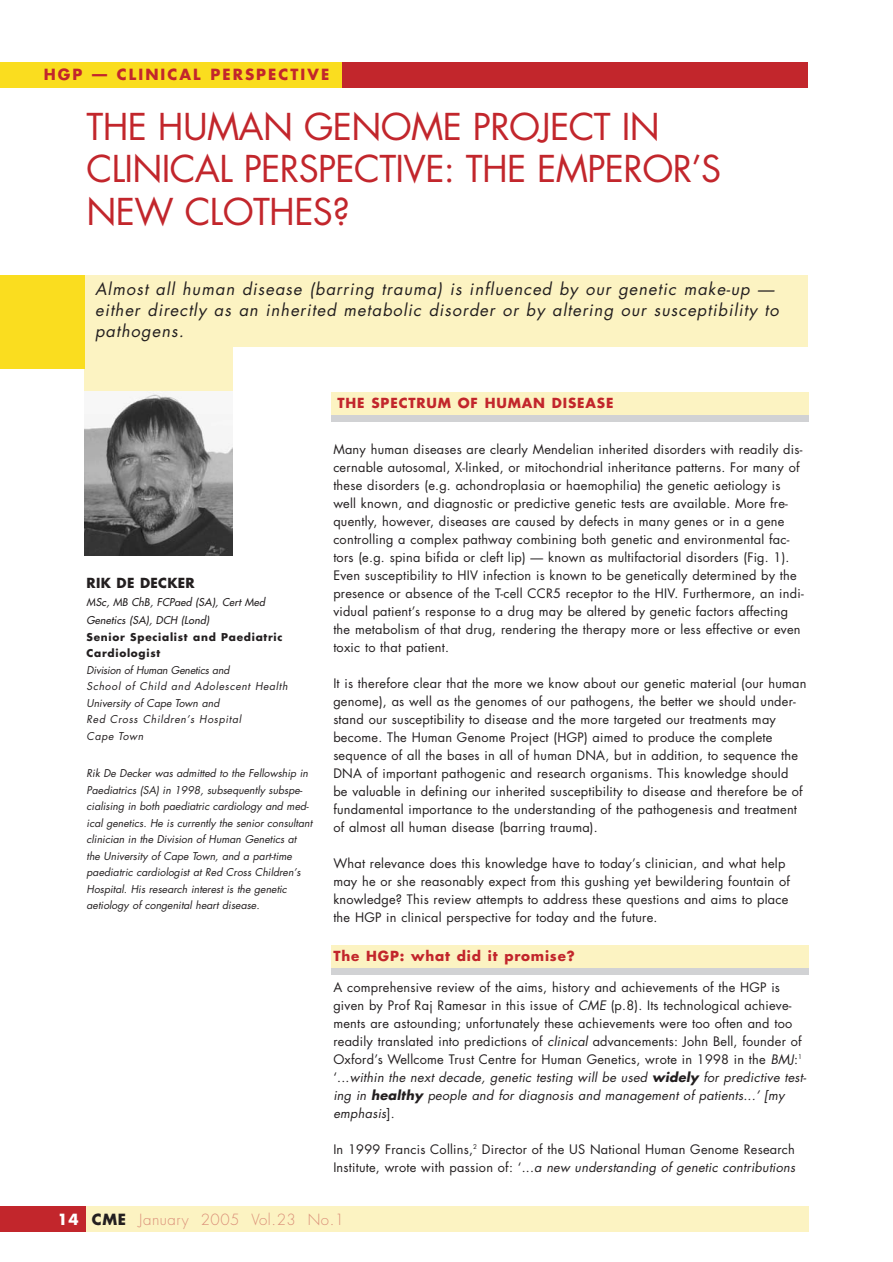
<style>
.page{position:relative;width:893px;height:1262px;background:#fff}
.page>*{position:absolute;margin:0;border:0;box-sizing:border-box;transform-origin:0 0}
.t1{font:36px/42px "Futura";letter-spacing:-.02em;color:#c2262c}
.t2{font:italic 16.5px/21px "Futura";letter-spacing:.06em;color:#231f20}
.t3{font:300 15px "Futura";letter-spacing:.035em;color:#db9079}
.t4{font:700 15px "Futura";letter-spacing:.135em;color:#c2262c}
.t5{font:700 13.5px "Futura";letter-spacing:.06em;color:#c2262c}
.t6{font:700 13.5px "Futura";letter-spacing:.02em;color:#231f20}
.t7{font:12.75px/18px "Futura";letter-spacing:.02em;color:#231f20}
.t8{font:italic 10.5px/16.5px "Futura";color:#231f20}
.t9{font:italic 10.5px/16.5px "Futura";letter-spacing:.06em;color:#231f20}
.t10{font:italic 10.5px/18px "Futura";letter-spacing:.015em;color:#231f20}
.t11{font:700 10.5px/16.5px "Futura";letter-spacing:.07em;color:#231f20}
.s1{font-style:italic}
.s2{font-weight:700;font-style:italic}
.s3{font-weight:700;color:#fff}
.s4{font-weight:700;color:#231f20}
</style>
<div class="page">
<div style="left:331px;top:392px;width:477px;height:24px;background:#fcf3c2"></div>
<div style="left:331px;top:416px;width:477px;height:6px;background:#d1d2d4"></div>
<div style="left:331px;top:945px;width:477px;height:23px;background:#fcf3c2"></div>
<div style="left:331px;top:968px;width:477px;height:6px;background:#d1d2d4"></div>
<div style="left:84px;top:347px;width:149px;height:45px;background:#fcf3c2"></div>
<div style="left:85px;top:275px;width:722px;height:71px;background:#fcf3c2"></div>
<div style="left:0;top:275px;width:84px;height:94px;background:#fadd1f"></div>
<img style="left:84px;top:392px;width:149px;height:164px">
<div style="left:173px;top:62px;width:635px;height:25px;background:#c2262c"></div>
<div style="left:0;top:62px;width:341px;height:25px;background:#fadd1f"></div>
<div style="left:0;top:1206px;width:808px;height:26px;background:#fcf3c2"></div>
<div style="left:0;top:1206px;width:85px;height:26px;background:#c2262c"></div>
<p class="t4" style="left:44px;top:68px;width:287px">HGP — CLINICAL PERSPECTIVE</p>
<h1 class="t1" style="left:87px;top:109px;width:636px">THE HUMAN GENOME PROJECT IN<br>CLINICAL PERSPECTIVE: THE EMPEROR’S<br>NEW CLOTHES?</h1>
<p class="t2" style="left:95px;top:279px;width:685px">Almost all human disease (barring trauma) is influenced by our genetic make-up — either directly as an inherited metabolic disorder or by altering our susceptibility to pathogens.</p>
<p class="t6" style="left:87px;top:577px;width:110px">RIK DE DECKER</p>
<p class="t10" style="left:87px;top:594px;width:180px">MSc, MB ChB, FCPaed (SA), Cert Med<br>Genetics (SA), DCH (Lond)</p>
<p class="t11" style="left:87px;top:629px;width:197px">Senior Specialist and Paediatric<br>Cardiologist</p>
<p class="t9" style="left:87px;top:662px;width:203px">Division of Human Genetics and<br>School of Child and Adolescent Health<br>University of Cape Town and<br>Red Cross Children’s Hospital<br>Cape Town</p>
<p class="t8" style="left:87px;top:766px;width:227px">Rik De Decker was admitted to the Fellowship in Paediatrics (SA) in 1998, subsequently subspe&shy;cialising in both paediatric cardiology and med&shy;ical genetics. He is currently the senior consultant clinician in the Division of Human Genetics at the University of Cape Town, and a part-time paediatric cardiologist at Red Cross Children’s Hospital. His research interest is the genetic aetiology of congenital heart disease.</p>
<p class="t5" style="left:337px;top:397px;width:277px">THE SPECTRUM OF HUMAN DISEASE</p>
<p class="t7" style="left:333px;top:441px;width:472px">Many human diseases are clearly Mendelian inherited disorders with readily dis&shy;cernable autosomal, X-linked, or mitochondrial inheritance patterns. For many of these disorders (e.g. achondroplasia or haemophilia) the genetic aetiology is well known, and diagnostic or predictive genetic tests are available. More fre&shy;quently, however, diseases are caused by defects in many genes or in a gene controlling a complex pathway combining both genetic and environmental fac&shy;tors (e.g. spina bifida or cleft lip) — known as multifactorial disorders (Fig. 1).<br>Even susceptibility to HIV infection is known to be genetically determined by the presence or absence of the T-cell CCR5 receptor to the HIV. Furthermore, an indi&shy;vidual patient’s response to a drug may be altered by genetic factors affecting the metabolism of that drug, rendering the therapy more or less effective or even toxic to that patient.</p>
<p class="t7" style="left:333px;top:675px;width:474px">It is therefore clear that the more we know about our genetic material (our human genome), as well as the genomes of our pathogens, the better we should under&shy;stand our susceptibility to disease and the more targeted our treatments may become. The Human Genome Project (HGP) aimed to produce the complete sequence of all the bases in all of human DNA, but in addition, to sequence the DNA of important pathogenic and research organisms. This knowledge should<br>be valuable in defining our inherited susceptibility to disease and therefore be of fundamental importance to the understanding of the pathogenesis and treatment of almost all human disease (barring trauma).</p>
<p class="t7" style="left:333px;top:855px;width:458px">What relevance does this knowledge have to today’s clinician, and what help may he or she reasonably expect from this gushing yet bewildering fountain of knowledge? This review attempts to address these questions and aims to place the HGP in clinical perspective for today and the future.</p>
<p class="t5" style="left:333px;top:950px;width:243px">The HGP: what did it promise?</p>
<p class="t7" style="left:333px;top:979px;width:474px">A comprehensive review of the aims, history and achievements of the HGP is given by Prof Raj Ramesar in this issue of <span class="s1">CME</span> (p.8). Its technological achieve&shy;ments are astounding; unfortunately these achievements were too often and too readily translated into predictions of <span class="s1">clinical</span> advancements: John Bell, founder of Oxford’s Wellcome Trust Centre for Human Genetics, wrote in 1998 in the <span class="s1">BMJ</span>:<sup>1 </sup>‘...<span class="s1">within the next decade, genetic testing will be used</span> <span class="s2">widely</span> <span class="s1">for predictive test&shy;ing in</span> <span class="s2">healthy</span> <span class="s1">people and for diagnosis and management of patients...’ [my emphasis</span>].</p>
<p class="t7" style="left:333px;top:1141px;width:463px">In 1999 Francis Collins,<sup>2</sup> Director of the US National Human Genome Research<br>Institute, wrote with passion of: ‘...<span class="s1">a new understanding of genetic contributions</span></p>
<p class="t3" style="left:58px;top:1212px;width:288px"><span class="s3">14</span> <span class="s4">CME</span> January 2005 Vol.23 No.1</p>
</div>
